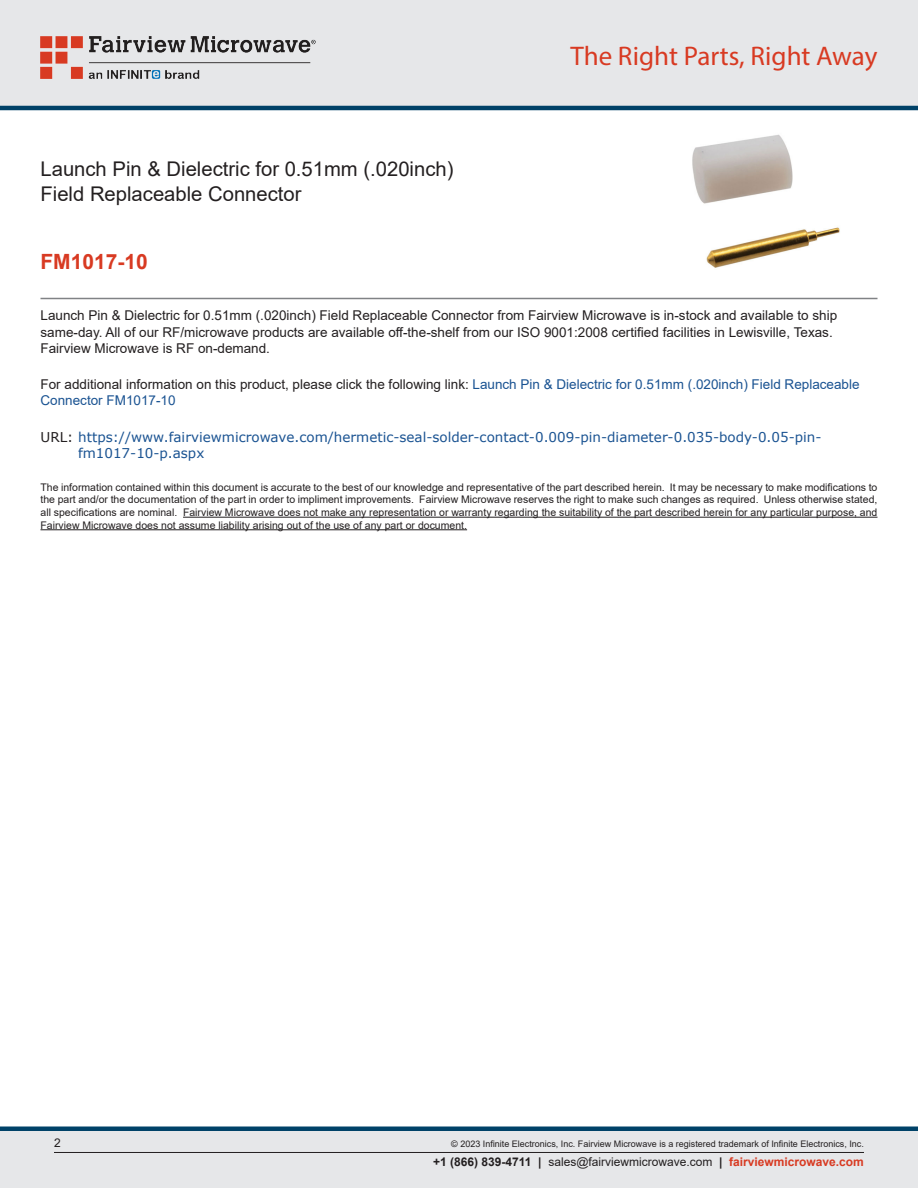
<style>
.page{position:relative;width:918px;height:1188px;background:#fff}
.page>*{position:absolute;margin:0;border:0;box-sizing:border-box;transform-origin:0 0}
.t1{font:27px "Myriad Pro";color:#d83a22}
.Branded_Part_No{font:700 21px "Arial";color:#d83a22}
.Web_Description_Para{font:20.25px/24.3px "Arial";color:#231f20}
.Web_Description_Para-2{font:13.5px/16.2px "Arial";color:#231f20}
.Web_Description_Para-3{font:13.5px/16.2px "Arial";color:#1a5392}
.URL_para{font:13.5px/16.2px "Verdana";color:#1a5392}
.t2{font:12px "Arial";color:#231f20}
.t3{font:10.5px/12.6px "Arial";color:#231f20;text-align:justify}
.Copyright_disclaimer{font:9px "Arial";color:#231f20}
.s1{color:#231f20}
.s2{font-weight:700}
.s3{font-weight:700;color:#d83a22}
</style>
<div class="page">
<div style="left:0;top:1131px;width:918px;height:57px;background:#e6e7e9"></div>
<div style="left:0;top:1126px;width:918px;height:5px;background:#004268"></div>
<div style="left:0;top:0;width:918px;height:108px;background:#e6e7e9"></div>
<hr style="left:0;top:106px;width:918px;height:4px;background:#004268">
<img style="left:40px;top:36px;width:276px;height:42px">
<hr style="left:54px;top:1152px;width:810px;height:1px;background:#231f20">
<hr style="left:40px;top:298px;width:838px;height:1px;background:#808285">
<img style="left:692px;top:134px;width:148px;height:134px">
<hr style="left:183px;top:517px;width:694px;height:1px;background:#231f20">
<hr style="left:40px;top:529px;width:427px;height:1px;background:#231f20">
<h1 class="Web_Description_Para" style="left:40px;top:157px;width:415px">Launch Pin &amp; Dielectric for 0.51mm (.020inch)<br>Field Replaceable Connector</h1>
<p class="Branded_Part_No" style="left:40px;top:247px;width:109px">FM1017-10</p>
<h1 class="t1" style="left:571px;top:39px;width:308px">The Right Parts, Right Away</h1>
<h1 class="Web_Description_Para-2" style="left:40px;top:307px;width:798px">Launch Pin &amp; Dielectric for 0.51mm (.020inch) Field Replaceable Connector from Fairview Microwave is in-stock and available to ship same-day. All of our RF/microwave products are available off-the-shelf from our ISO 9001:2008 certified facilities in Lewisville, Texas.<br>Fairview Microwave is RF on-demand.</h1>
<h1 class="Web_Description_Para-3" style="left:40px;top:376px;width:821px"><span class="s1">For additional information on this product, please click the following link:</span> Launch Pin &amp; Dielectric for 0.51mm (.020inch) Field Replaceable<br>Connector FM1017-10</h1>
<p class="URL_para" style="left:78px;top:429px;width:745px;text-indent:-38px"><span class="s1">URL:</span> https://www.fairviewmicrowave.com/hermetic-seal-solder-contact-0.009-pin-diameter-0.035-body-0.05-pin&shy;fm1017-10-p.aspx</p>
<p class="t3" style="left:40px;top:481px;width:838px">The information contained within this document is accurate to the best of our knowledge and representative of the part described herein. It may be necessary to make modifications to the part and/or the documentation of the part in order to impliment improvements. Fairview Microwave reserves the right to make such changes as required. Unless otherwise stated, all specifications are nominal. Fairview Microwave does not make any representation or warranty regarding the suitability of the part described herein for any particular purpose, and Fairview Microwave does not assume liability arising out of the use of any part or document.</p>
<p class="t2" style="left:54px;top:1135px;width:8px">2</p>
<p class="Copyright_disclaimer" style="left:451px;top:1138px;width:414px">© 2023 Infinite Electronics, Inc. Fairview Microwave is a registered trademark of Infinite Electronics, Inc.</p>
<p class="t2" style="left:433px;top:1153px;width:432px"><span class="s2">+1 (866) 839-4711 |</span> sales@fairviewmicrowave.com <span class="s2">|</span> <span class="s3">fairviewmicrowave.com</span></p>
</div>
